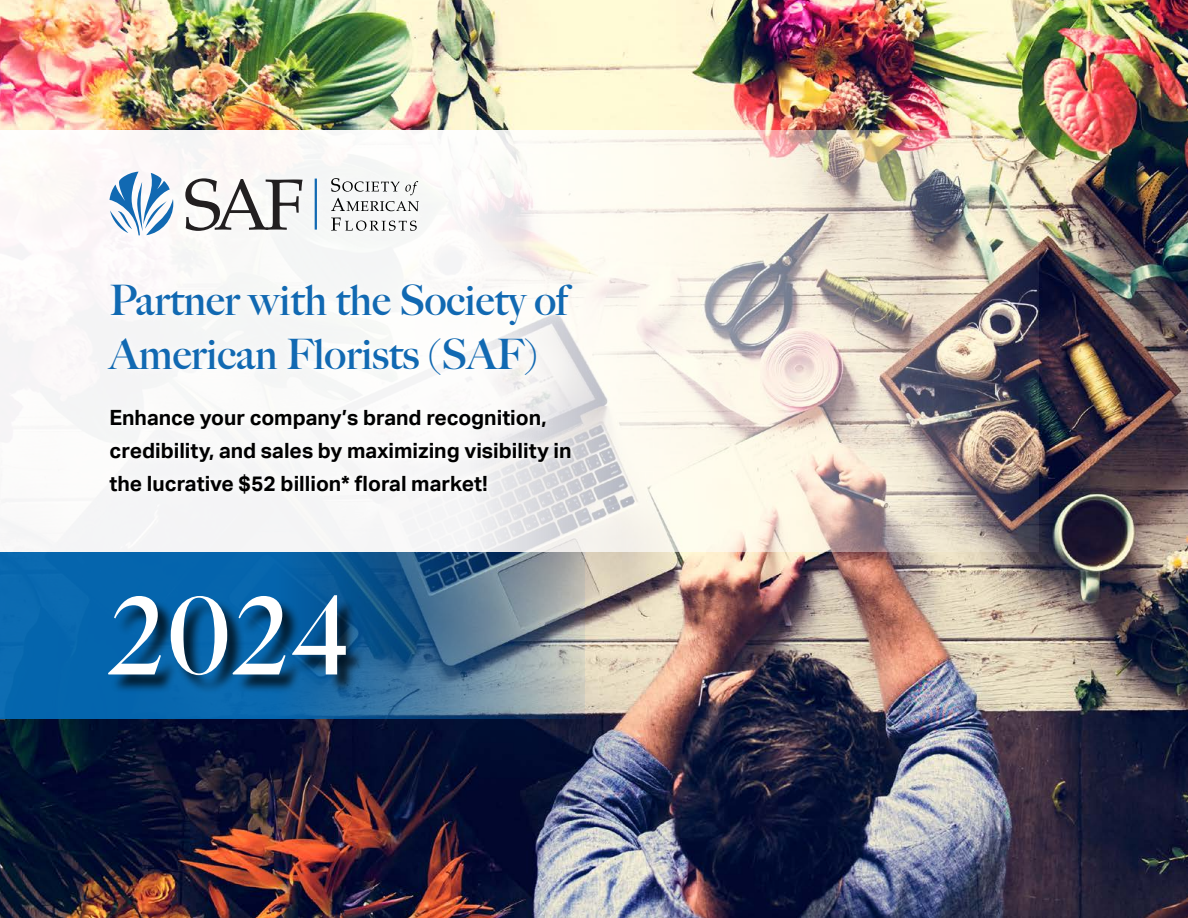
<style>
.page{position:relative;width:1188px;height:918px;background:#fff}
.page>*{position:absolute;margin:0;border:0;box-sizing:border-box;transform-origin:0 0}
.t1{font:700 108px "Big Caslon FB";color:#fff}
.t2{font:700 42px/54px "Big Caslon FB";color:#1169b2}
.t3{font:700 21px/33px "Aktiv Grotesk";color:#000}
</style>
<div class="page">
<img style="left:0;top:0;width:1188px;height:918px">
<img style="left:0;top:131px;width:1039px;height:421px">
<svg style="left:0;top:552px;width:585px;height:166px;background:#3171a1"></svg>
<div style="left:98px;top:275px;width:484px;height:228px;background:#fff;opacity:.75"></div>
<div style="left:98px;top:161px;width:332px;height:86px;background:#f8f7f7"></div>
<hr style="left:315px;top:179px;width:2px;height:51px;background:#1169b2">
<svg style="left:331px;top:178px;width:88px;height:33px"></svg>
<svg style="left:331px;top:218px;width:86px;height:13px"></svg>
<svg style="left:110px;top:172px;width:63px;height:63px"></svg>
<svg style="left:185px;top:178px;width:118px;height:53px"></svg>
<div style="left:111px;top:598px;width:254px;height:96px;background:#000;opacity:.75"></div>
<h2 class="t2" style="left:110px;top:274px;width:460px">Partner with the Society of<br>American Florists (SAF)</h2>
<p class="t3" style="left:110px;top:401px;width:464px">Enhance your company’s brand recognition, credibility, and sales by maximizing visibility in the lucrative $52 billion* floral market!</p>
<h1 class="t1" style="left:110px;top:573px;width:243px">2024</h1>
</div>
